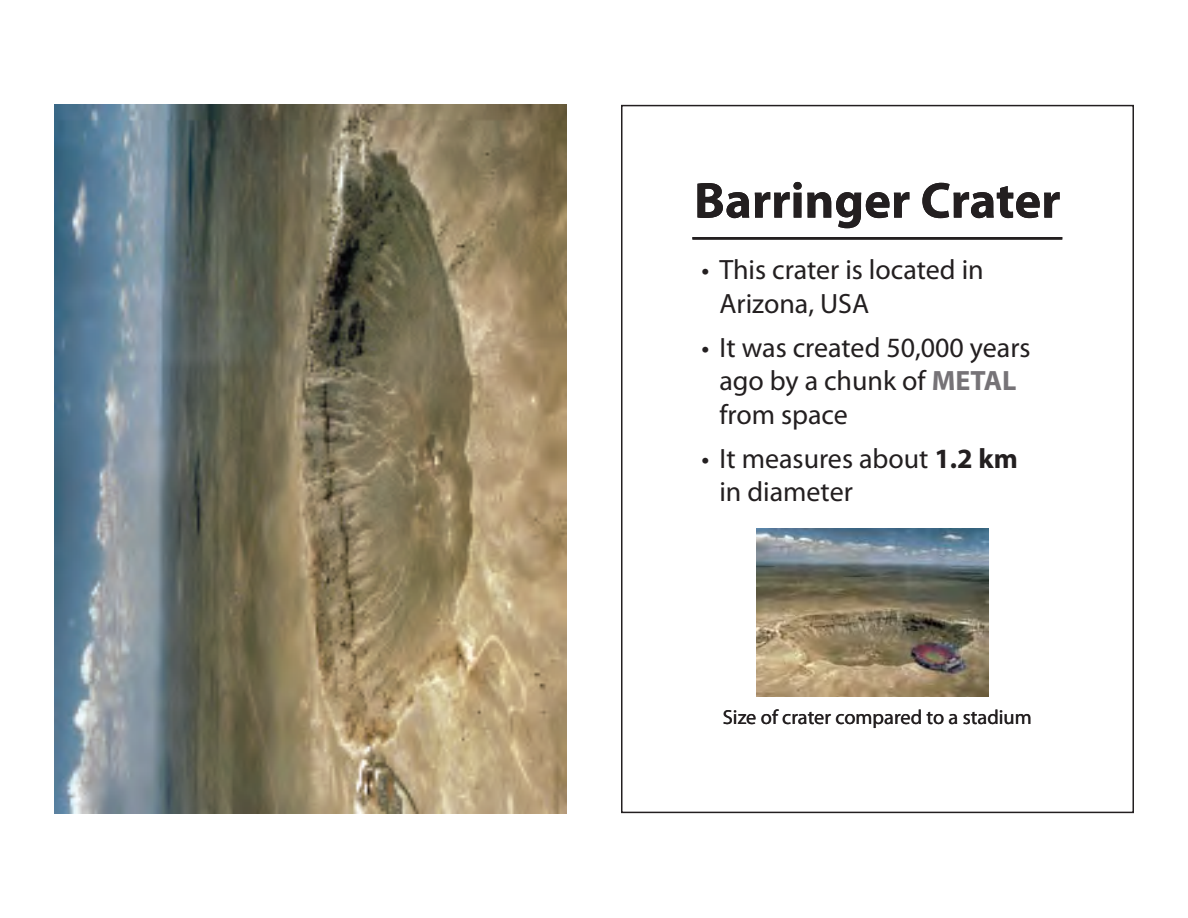
<style>
.page{position:relative;width:1188px;height:918px;background:#fff}
.page>*{position:absolute;margin:0;border:0;box-sizing:border-box;transform-origin:0 0}
.t1{font:700 50.85px "Myriad Pro";color:#231f20}
.t2{font:28.05px/33.6px "Myriad Pro";color:#231f20}
.t3{font:20.4px "Myriad Pro";color:#231f20}
.s1{font-weight:700;color:#767377}
.s2{font-weight:700}
</style>
<div class="page">
<hr style="left:692px;top:237px;width:370px;height:3px;background:#231f20">
<img style="left:757px;top:528px;width:232px;height:168px">
<img style="left:54px;top:105px;width:513px;height:708px">
<div style="left:621px;top:105px;width:513px;height:708px;border:2px solid #231f20"></div>
<p class="t1" style="left:694px;top:167px;width:368px">Barringer Crater</p>
<p class="t2" style="left:719px;top:253px;width:266px;text-indent:-18px">• This crater is located in<br>Arizona, USA</p>
<p class="t2" style="left:719px;top:330px;width:313px;text-indent:-18px">• It was created 50,000 years ago by a chunk of <span class="s1">METAL </span>from space</p>
<p class="t2" style="left:719px;top:441px;width:300px;text-indent:-18px">• It measures about <span class="s2">1.2 km </span>in diameter</p>
<p class="t3" style="left:723px;top:705px;width:310px">Size of crater compared to a stadium</p>
</div>
